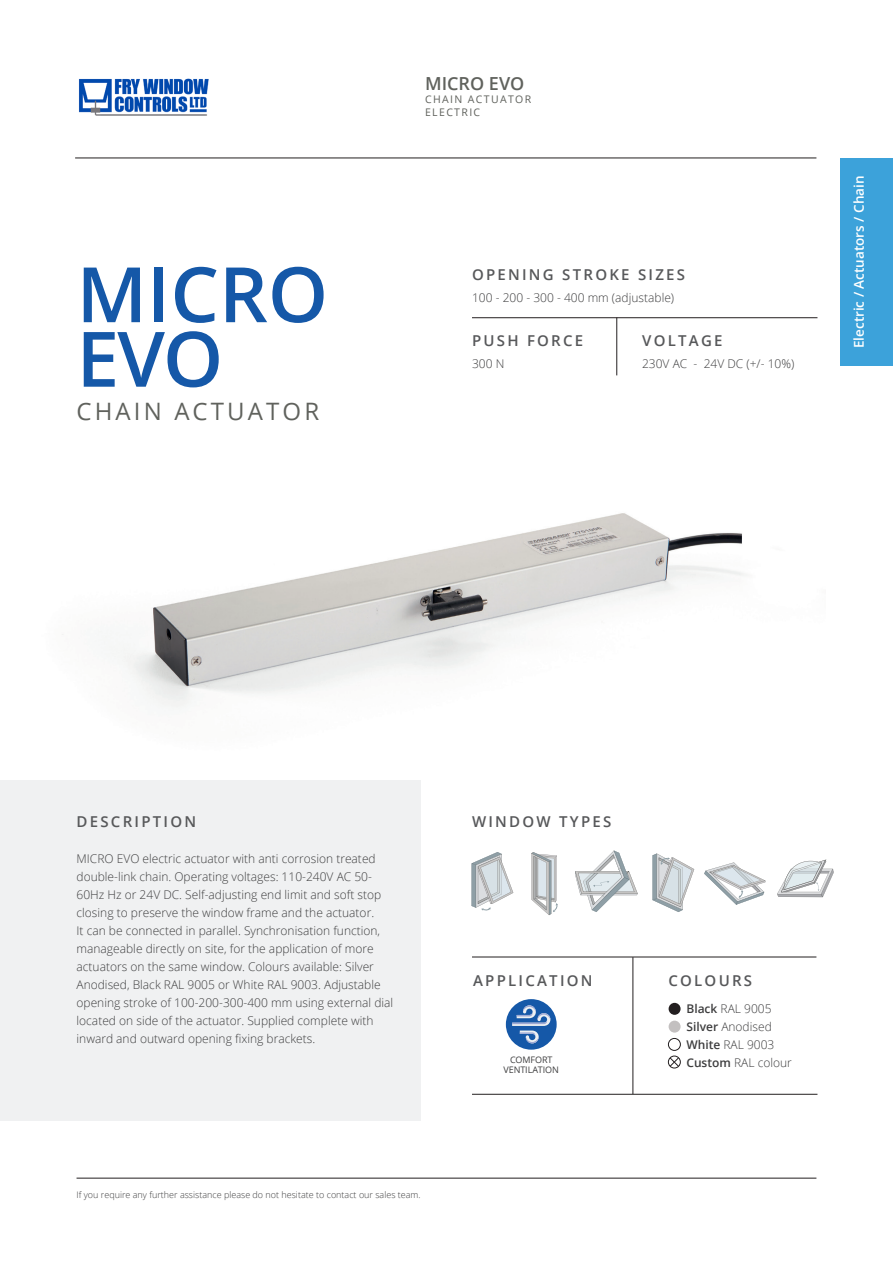
<style>
.page{position:relative;width:893px;height:1263px;background:#fff}
.page>*{position:absolute;margin:0;border:0;box-sizing:border-box;transform-origin:0 0}
.t1{font:600 76.5px/64.5px "Open Sans";color:#1558a8}
.t2{font:24px "Open Sans";letter-spacing:.13em;color:#60625d}
.t3{font:600 18px "Open Sans";color:#60625d}
.t4{font:600 15px "Open Sans";letter-spacing:.15em;color:#57585a}
.t5{font:600 13.5px "Open Sans";color:#fff}
.t6{font:300 12px/18px "Open Sans";color:#3e3e3f}
.t7{font:10.5px "Open Sans";letter-spacing:.13em;color:#60625d}
.t8{font:300 9px "Open Sans";color:#3e3e3f}
.t9{font:9px "Open Sans";letter-spacing:-.01em;color:#3e3e3f}
.s1{font-weight:600}
</style>
<div class="page">
<img style="left:62px;top:513px;width:682px;height:195px">
<hr style="left:75px;top:158px;width:741px;height:1px;background:#231f20">
<hr style="left:472px;top:317px;width:345px;height:1px;background:#231f20">
<hr style="left:616px;top:318px;width:1px;height:57px;background:#231f20">
<hr style="left:77px;top:1178px;width:739px;height:1px;background:#231f20">
<div style="left:669px;top:1003px;width:12px;height:12px;background:#231f20;border-radius:50%"></div>
<div style="left:669px;top:1021px;width:12px;height:11px;background:#c3c0c0;border-radius:50%"></div>
<div style="left:668px;top:1038px;width:13px;height:12px;border:1px solid #231f20;border-radius:50%"></div>
<hr style="left:472px;top:1094px;width:345px;height:1px;background:#231f20">
<hr style="left:472px;top:957px;width:344px;height:1px;background:#231f20">
<hr style="left:633px;top:957px;width:1px;height:137px;background:#231f20">
<div style="left:0;top:780px;width:421px;height:340px;background:#f0f1f2"></div>
<div style="left:840px;top:158px;width:53px;height:208px;background:#3ca2da"></div>
<div style="left:506px;top:999px;width:51px;height:51px;background:#1558a8;border-radius:50%"></div>
<svg style="left:512px;top:1005px;width:38px;height:38px"></svg>
<svg style="left:777px;top:860px;width:57px;height:37px"></svg>
<svg style="left:471px;top:852px;width:42px;height:59px"></svg>
<svg style="left:531px;top:852px;width:27px;height:63px"></svg>
<svg style="left:575px;top:850px;width:63px;height:62px"></svg>
<svg style="left:652px;top:853px;width:42px;height:59px"></svg>
<svg style="left:704px;top:862px;width:61px;height:43px"></svg>
<div style="left:668px;top:1056px;width:12px;height:12px;border:1px solid #231f20;border-radius:50%"></div>
<svg style="left:670px;top:1057px;width:9px;height:10px"></svg>
<img style="left:79px;top:78px;width:130px;height:38px">
<p class="t1" style="left:77px;top:261px;width:253px">MICRO<br>EVO</p>
<p class="t2" style="left:77px;top:395px;width:244px">CHAIN ACTUATOR</p>
<p class="t3" style="left:425px;top:71px;width:101px">MICRO EVO</p>
<p class="t7" style="left:425px;top:92px;width:108px">CHAIN ACTUATOR</p>
<p class="t7" style="left:425px;top:105px;width:57px">ELECTRIC</p>
<p class="t4" style="left:472px;top:264px;width:215px">OPENING STROKE SIZES</p>
<p class="t6" style="left:472px;top:288px;width:204px">100 - 200 - 300 - 400 mm (adjustable)</p>
<p class="t4" style="left:472px;top:330px;width:113px">PUSH FORCE</p>
<p class="t4" style="left:642px;top:330px;width:82px">VOLTAGE</p>
<p class="t6" style="left:472px;top:354px;width:34px">300 N</p>
<p class="t6" style="left:642px;top:354px;width:154px">230V AC - 24V DC (+/- 10%)</p>
<p class="t5" style="left:850px;top:348px;width:174px;rotate:-90deg">Electric / Actuators / Chain</p>
<p class="t4" style="left:77px;top:811px;width:121px">DESCRIPTION</p>
<p class="t6" style="left:77px;top:849px;width:318px">MICRO EVO electric actuator with anti corrosion treated double-link chain. Operating voltages: 110-240V AC 50- 60Hz Hz or 24V DC. Self-adjusting end limit and soft stop closing to preserve the window frame and the actuator.<br>It can be connected in parallel. Synchronisation function, manageable directly on site, for the application of more actuators on the same window. Colours available: Silver Anodised, Black RAL 9005 or White RAL 9003. Adjustable opening stroke of 100-200-300-400 mm using external dial located on side of the actuator. Supplied complete with inward and outward opening fixing brackets.</p>
<p class="t8" style="left:77px;top:1189px;width:346px">If you require any further assistance please do not hesitate to contact our sales team.</p>
<p class="t4" style="left:472px;top:811px;width:141px">WINDOW TYPES</p>
<p class="t4" style="left:473px;top:970px;width:121px">APPLICATION</p>
<p class="t4" style="left:668px;top:970px;width:85px">COLOURS</p>
<p class="t6" style="left:686px;top:999px;width:107px"><span class="s1">Black</span> RAL 9005<br><span class="s1">Silver</span> Anodised<br><span class="s1">White</span> RAL 9003<br><span class="s1">Custom</span> RAL colour</p>
<p class="t9" style="left:510px;top:1054px;width:44px">COMFORT</p>
<p class="t9" style="left:504px;top:1063px;width:57px">VENTILATION</p>
</div>
